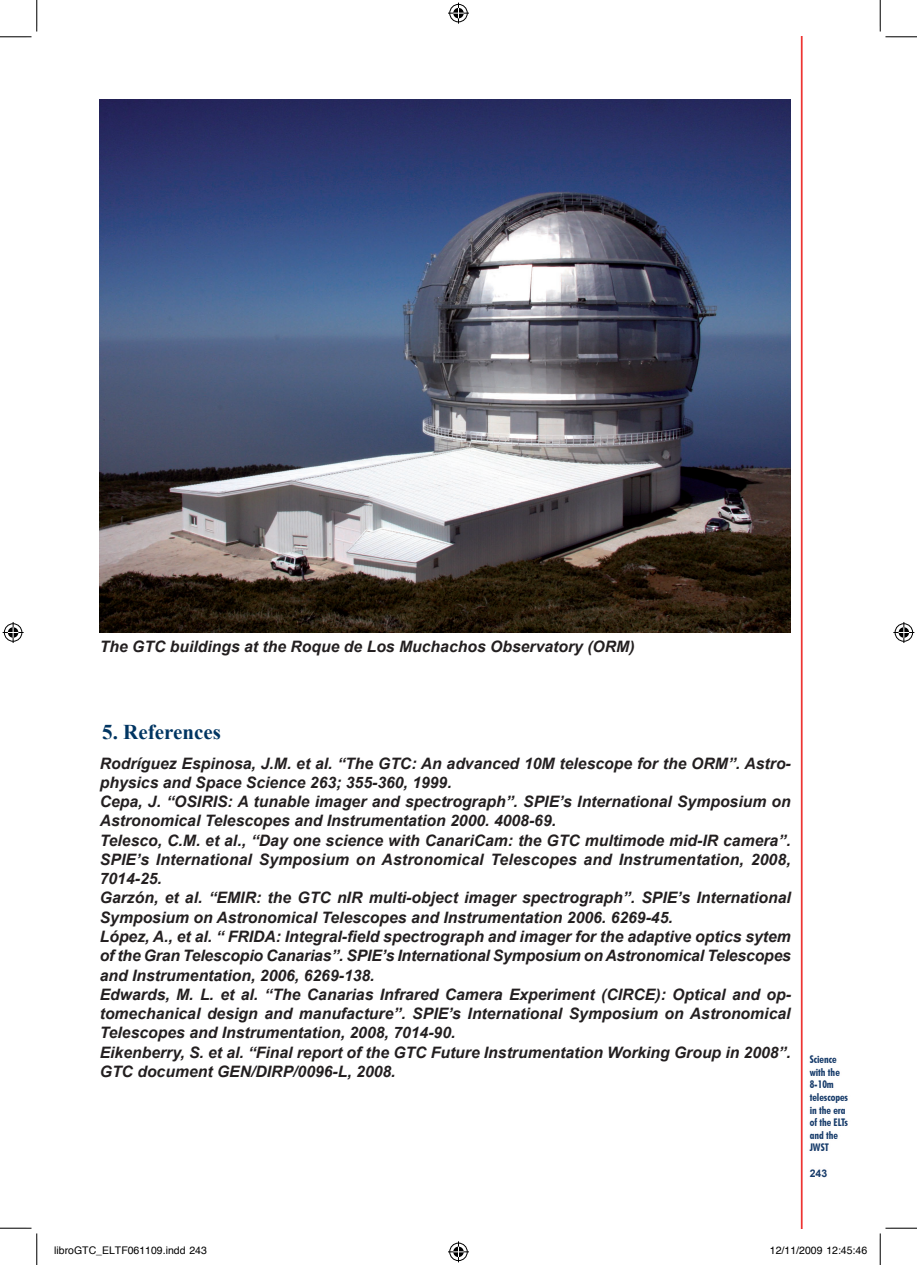
<style>
.page{position:relative;width:917px;height:1265px;background:#fff}
.page>*{position:absolute;margin:0;border:0;box-sizing:border-box;transform-origin:0 0}
.t1{font:700 21px "Times New Roman";color:#003562}
.t2{font:italic 700 15.75px/19.2px "Arial";color:#231f20}
.t3{font:700 condensed 10.5px/12.6px "Futura BT";color:#153a69}
.t4{font:10.5px "Helvetica";color:#000}
.t5{font:700 10.5px "Arial";color:#153a69}
</style>
<div class="page">
<hr style="left:801px;top:37px;width:1px;height:1190px;background:#ee3432">
<img style="left:100px;top:100px;width:691px;height:532px">
<hr style="left:0;top:36px;width:32px;height:1px;background:#000">
<hr style="left:885px;top:36px;width:32px;height:1px;background:#000">
<hr style="left:0;top:1227px;width:32px;height:1px;background:#000">
<hr style="left:885px;top:1227px;width:32px;height:1px;background:#000">
<hr style="left:36px;top:0;width:1px;height:32px;background:#000">
<hr style="left:36px;top:1233px;width:1px;height:31px;background:#000">
<hr style="left:880px;top:0;width:1px;height:32px;background:#000">
<hr style="left:880px;top:1233px;width:1px;height:31px;background:#000">
<svg style="left:448px;top:3px;width:21px;height:21px"></svg>
<svg style="left:448px;top:1241px;width:21px;height:20px"></svg>
<svg style="left:3px;top:622px;width:21px;height:21px"></svg>
<svg style="left:893px;top:622px;width:21px;height:21px"></svg>
<p class="t2" style="left:100px;top:637px;width:536px">The GTC buildings at the Roque de Los Muchachos Observatory (ORM)</p>
<h1 class="t1" style="left:102px;top:717px;width:120px">5. References</h1>
<p class="t2" style="left:100px;top:754px;width:693px">Rodríguez Espinosa, J.M. et al. “The GTC: An advanced 10M telescope for the ORM”. Astro&shy;physics and Space Science 263; 355-360, 1999.<br>Cepa, J. “OSIRIS: A tunable imager and spectrograph”. SPIE’s International Symposium on Astronomical Telescopes and Instrumentation 2000. 4008-69.<br>Telesco, C.M. et al., “Day one science with CanariCam: the GTC multimode mid-IR camera’’.<br>SPIE’s International Symposium on Astronomical Telescopes and Instrumentation, 2008, 7014-25.<br>Garzón, et al. “EMIR: the GTC nIR multi-object imager spectrograph”. SPIE’s International Symposium on Astronomical Telescopes and Instrumentation 2006. 6269-45.<br>López, A., et al. “ FRIDA: Integral-field spectrograph and imager for the adaptive optics sytem of the Gran Telescopio Canarias”. SPIE’s International Symposium on Astronomical Telescopes and Instrumentation, 2006, 6269-138.<br>Edwards, M. L. et al. “The Canarias Infrared Camera Experiment (CIRCE): Optical and op&shy;tomechanical design and manufacture”. SPIE’s International Symposium on Astronomical Telescopes and Instrumentation, 2008, 7014-90.<br>Eikenberry, S. et al. “Final report of the GTC Future Instrumentation Working Group in 2008”.<br>GTC document GEN/DIRP/0096-L, 2008.</p>
<p class="t3" style="left:810px;top:1052px;width:40px">Science with the<br>8-10m telescopes in the era of the ELTs and the<br>JWST</p>
<p class="t5" style="left:810px;top:1165px;width:19px">243</p>
<p class="t4" style="left:54px;top:1243px;width:154px">libroGTC_ELTF061109.indd 243</p>
<p class="t4" style="left:770px;top:1243px;width:99px">12/11/2009 12:45:46</p>
</div>
